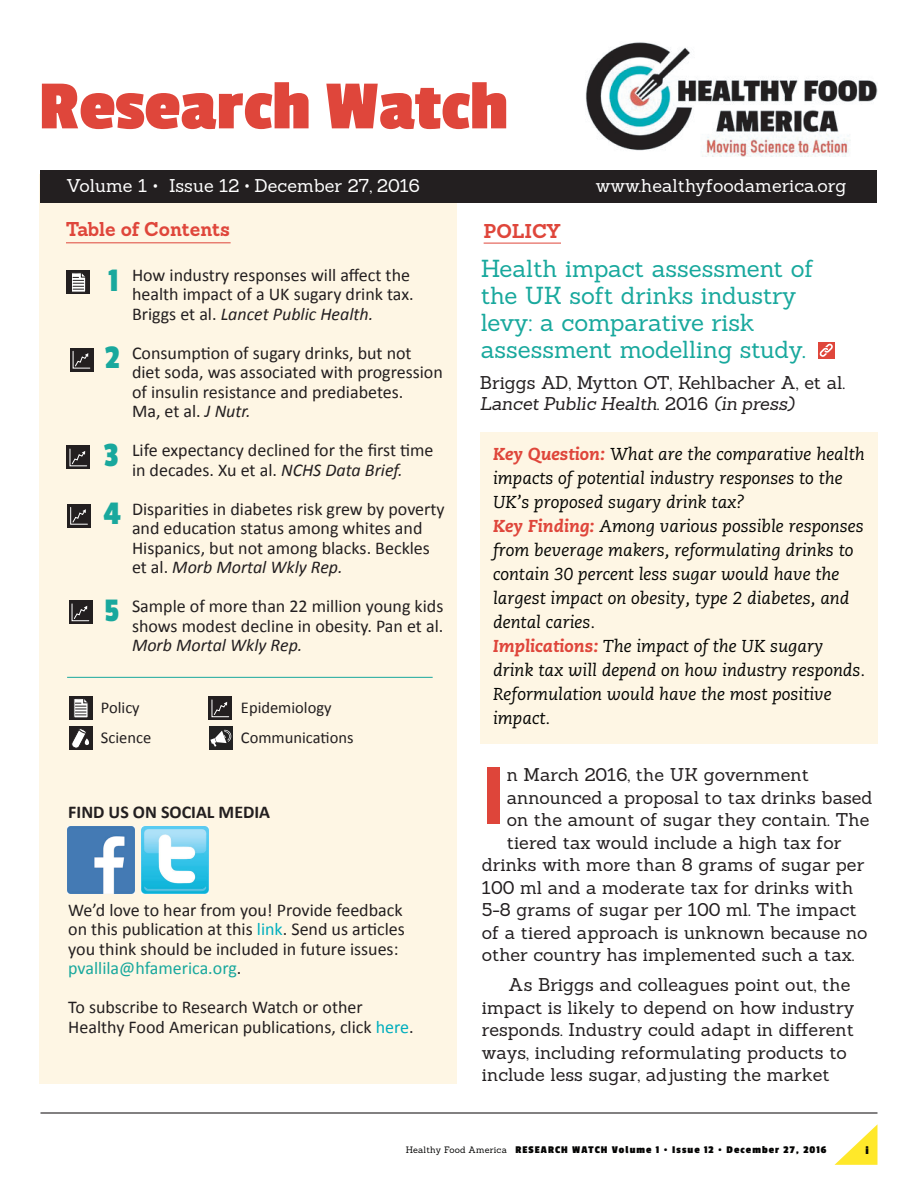
<style>
.page{position:relative;width:918px;height:1188px;background:#fff}
.page>*{position:absolute;margin:0;border:0;box-sizing:border-box;transform-origin:0 0}
.t1{font:700 83.85px "Myriad Pro";color:#de453a}
.t2{font:700 72px "Passion One";color:#df463b}
.t3{font:35.55px "Passion One";color:#19a89d}
.t4{font:34.5px "Passion One";color:#19a89d}
.t5{font:24px/27px "Sanchez";letter-spacing:-.005em;color:#18a89d}
.t6{font:700 19.5px "Sanchez";color:#df463b}
.t7{font:18px/19.5px "Calibri";color:#231f20}
.t8{font:18px/22.5px "Sanchez";color:#231f20}
.t9{font:18px "Sanchez";color:#fff}
.t10{font:700 18px "Calibri";color:#231f20}
.t11{font:italic 18px "Calibri";color:#231f20}
.t12{font:italic 17.25px/24px "Caecilia";color:#040503}
.t13{font:16.5px "Calibri";color:#231f20}
.t14{font:700 12px "Passion One";color:#050504}
.t15{font:700 10.8px "Passion One";letter-spacing:.1em;color:#050504}
.s1{font-style:italic}
.s2{font-weight:800;color:#df463b}
.s3{color:#00aebd}
.s4{color:#18a89d}
.s5{font-family:"Sanchez";font-weight:400;font-size:9px}
</style>
<div class="page">
<div style="left:480px;top:432px;width:398px;height:312px;background:#fef6e4"></div>
<div style="left:39px;top:174px;width:418px;height:909px;background:#fef6e4"></div>
<div style="left:40px;top:170px;width:838px;height:32px;background:#231f20"></div>
<img style="left:586px;top:42px;width:291px;height:114px">
<hr style="left:66px;top:242px;width:165px;height:1px;background:#df463b">
<hr style="left:484px;top:243px;width:77px;height:1px;background:#df463b">
<hr style="left:40px;top:1112px;width:838px;height:2px;background:#231f20">
<svg style="left:835px;top:1124px;width:43px;height:41px"></svg>
<img style="left:68px;top:827px;width:66px;height:66px">
<img style="left:142px;top:827px;width:66px;height:66px">
<div style="left:818px;top:342px;width:16px;height:17px;background:#df463b"></div>
<svg style="left:819px;top:344px;width:14px;height:13px"></svg>
<div style="left:69px;top:726px;width:24px;height:24px;background:#231f20"></div>
<svg style="left:71px;top:728px;width:18px;height:20px"></svg>
<div style="left:69px;top:696px;width:24px;height:24px;background:#231f20"></div>
<svg style="left:73px;top:698px;width:15px;height:20px"></svg>
<div style="left:209px;top:696px;width:23px;height:24px;background:#231f20"></div>
<svg style="left:211px;top:699px;width:19px;height:19px"></svg>
<div style="left:209px;top:726px;width:24px;height:24px;background:#222"></div>
<svg style="left:210px;top:730px;width:22px;height:17px"></svg>
<hr style="left:67px;top:677px;width:366px;height:1px;background:#18a89d">
<div style="left:67px;top:271px;width:23px;height:23px;background:#231f20"></div>
<svg style="left:72px;top:272px;width:14px;height:20px"></svg>
<div style="left:70px;top:348px;width:23px;height:23px;background:#231f20"></div>
<svg style="left:72px;top:351px;width:19px;height:18px"></svg>
<div style="left:67px;top:445px;width:23px;height:24px;background:#231f20"></div>
<svg style="left:69px;top:448px;width:19px;height:19px"></svg>
<div style="left:67px;top:504px;width:24px;height:23px;background:#231f20"></div>
<svg style="left:70px;top:507px;width:18px;height:18px"></svg>
<div style="left:69px;top:600px;width:23px;height:24px;background:#231f20"></div>
<svg style="left:71px;top:603px;width:19px;height:19px"></svg>
<h2 class="t2" style="left:39px;top:68px;width:471px">Research Watch</h2>
<p class="t9" style="left:66px;top:174px;width:355px">Volume 1 • Issue 12 • December 27, 2016</p>
<p class="t9" style="left:596px;top:174px;width:252px">www.healthyfoodamerica.org</p>
<p class="t6" style="left:66px;top:216px;width:165px">Table of Contents</p>
<p class="t6" style="left:484px;top:218px;width:78px">POLICY</p>
<h3 class="t4" style="left:108px;top:262px;width:13px">1</h3>
<h3 class="t5" style="left:481px;top:255px;width:334px">Health impact assessment of the UK soft drinks industry levy: a comparative risk assessment modelling study.</h3>
<p class="t8" style="left:480px;top:372px;width:367px;line-height:21px">Briggs AD, Mytton OT, Kehlbacher A, et al.<br><span class="s1">Lancet Public Health</span>. 2016 <span class="s1">(in press)</span></p>
<p class="t12" style="left:493px;top:443px;width:374px"><span class="s2">Key Question:</span> What are the comparative health impacts of potential industry responses to the UK’s proposed sugary drink tax?<br><span class="s2">Key Finding:</span> Among various possible responses from beverage makers, reformulating drinks to contain 30 percent less sugar would have the largest impact on obesity, type 2 diabetes, and dental caries.<br><span class="s2">Implications:</span> The impact of the UK sugary drink tax will depend on how industry responds.<br>Reformulation would have the most positive impact.</p>
<p class="t7" style="left:132px;top:265px;width:283px">How industry responses will affect the health impact of a UK sugary drink tax.<br>Briggs et al. <span class="s1">Lancet Public Health.</span></p>
<p class="t7" style="left:132px;top:343px;width:312px">Consumption of sugary drinks, but not diet soda, was associated with progression of insulin resistance and prediabetes.<br>Ma, et al. <span class="s1">J Nutr.</span></p>
<p class="t7" style="left:132px;top:441px;width:303px">Life expectancy declined for the first time in decades. Xu et al. <span class="s1">NCHS Data Brief.</span></p>
<p class="t7" style="left:132px;top:499px;width:314px">Disparities in diabetes risk grew by poverty and education status among whites and Hispanics, but not among blacks. Beckles et al. <span class="s1">Morb Mortal Wkly Rep.</span></p>
<p class="t7" style="left:132px;top:597px;width:313px">Sample of more than 22 million young kids shows modest decline in obesity. Pan et al.</p>
<p class="t11" style="left:132px;top:633px;width:172px">Morb Mortal Wkly Rep.</p>
<h3 class="t4" style="left:105px;top:340px;width:16px">2</h3>
<h3 class="t3" style="left:104px;top:436px;width:16px">3</h3>
<h3 class="t4" style="left:104px;top:495px;width:18px">4</h3>
<h3 class="t4" style="left:105px;top:592px;width:16px">5</h3>
<p class="t13" style="left:101px;top:697px;width:40px">Policy</p>
<p class="t13" style="left:241px;top:697px;width:92px">Epidemiology</p>
<p class="t13" style="left:101px;top:727px;width:52px">Science</p>
<p class="t13" style="left:241px;top:727px;width:114px">Communications</p>
<p class="t10" style="left:68px;top:801px;width:203px">FIND US ON SOCIAL MEDIA</p>
<p class="t7" style="left:68px;top:900px;width:338px">We’d love to hear from you! Provide feedback on this publication at this <span class="s3">link</span>. Send us articles you think should be included in future issues: <span class="s4">pvallila@hfamerica.org</span>.</p>
<p class="t7" style="left:68px;top:997px;width:347px">To subscribe to Research Watch or other<br>Healthy Food American publications, click <span class="s3">here</span>.</p>
<h1 class="t1" style="left:481px;top:741px;width:25px">I</h1>
<p class="t8" style="left:507px;top:763px;width:304px">n March 2016, the UK government</p>
<p class="t8" style="left:507px;top:786px;width:367px">announced a proposal to tax drinks based</p>
<p class="t8" style="left:507px;top:808px;width:364px">on the amount of sugar they contain. The</p>
<p class="t8" style="left:507px;top:831px;width:336px">tiered tax would include a high tax for</p>
<p class="t8" style="left:482px;top:853px;width:384px">drinks with more than 8 grams of sugar per</p>
<p class="t8" style="left:482px;top:876px;width:373px">100 ml and a moderate tax for drinks with</p>
<p class="t8" style="left:482px;top:898px;width:376px">5-8 grams of sugar per 100 ml. The impact</p>
<p class="t8" style="left:482px;top:921px;width:387px">of a tiered approach is unknown because no</p>
<p class="t8" style="left:482px;top:943px;width:374px">other country has implemented such a tax.</p>
<p class="t8" style="left:482px;top:973px;width:374px;text-indent:27px">As Briggs and colleagues point out, the impact is likely to depend on how industry responds. Industry could adapt in different ways, including reformulating products to include less sugar, adjusting the market</p>
<p class="t15" style="left:406px;top:1144px;width:422px"><span class="s5">Healthy Food America</span> RESEARCH WATCH Volume 1 • Issue 12 • December 27, 2016</p>
<p class="t14" style="left:865px;top:1144px;width:5px">i</p>
</div>
